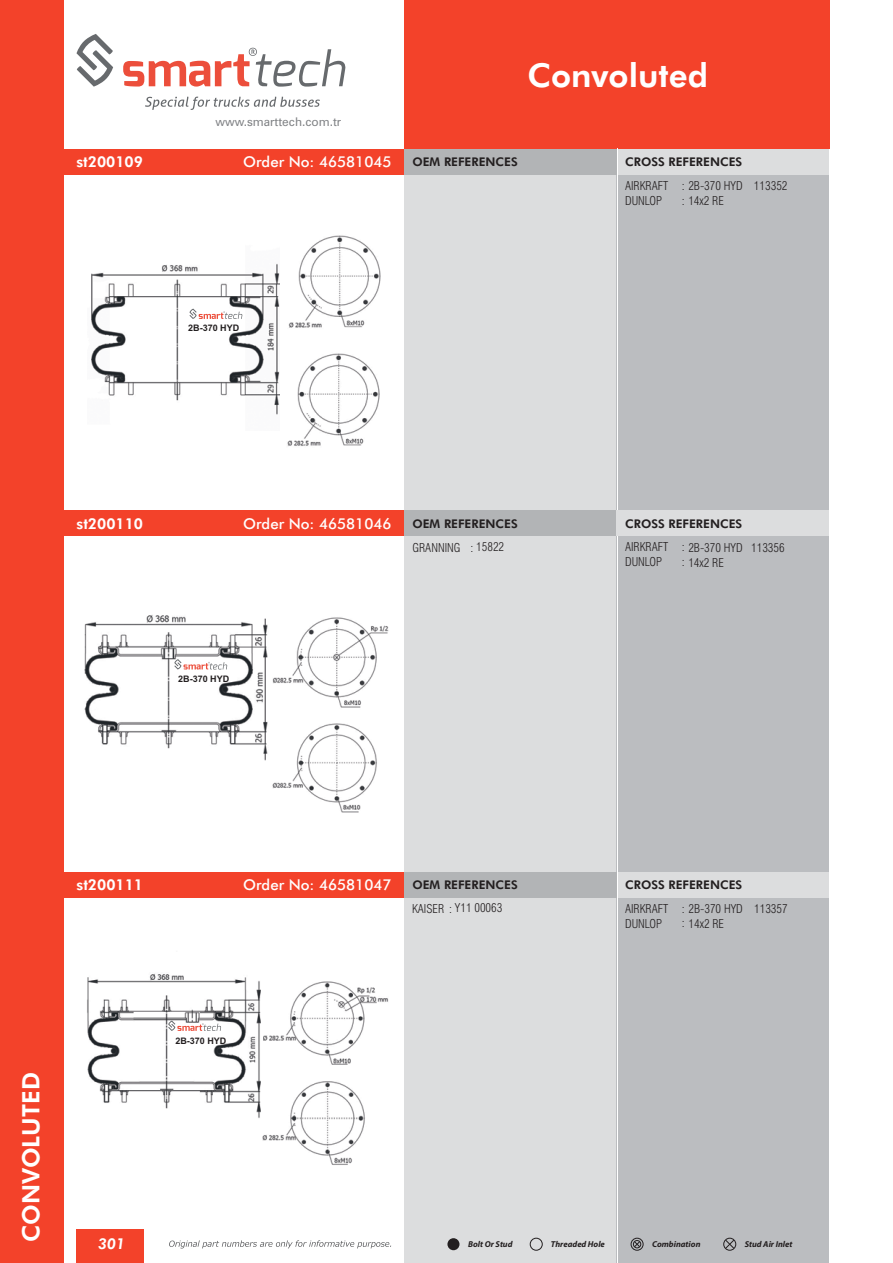
<style>
.page{position:relative;width:893px;height:1263px;background:#fff}
.page>*{position:absolute;margin:0;border:0;box-sizing:border-box;transform-origin:0 0}
.t1{font:800 33px "Futura BT";color:#fff}
.t2{font:800 24px "Futura BT";color:#fff}
.t3{font:500 15px "Futura BT";color:#fff}
.t4{font:800 15px "Futura BT";color:#fff}
.t5{font:italic 800 15px "Futura BT";color:#fff}
.t6{font:300 condensed 12px/15px "Swiss 721 BT";color:#231f20}
.t7{font:800 12px "Futura BT";color:#231f20}
.t8{font:12px "Zurich BT";color:#808285}
.t9{font:700 9px "Arial";color:#231f20}
.t10{font:italic 700 8.55px "Myriad Pro";color:#231f20}
.s1{font-family:"Zurich BT"}
</style>
<div class="page">
<div style="left:404px;top:164px;width:212px;height:1099px;background:#dcddde"></div>
<div style="left:404px;top:0;width:425px;height:149px;background:#f3422a"></div>
<div style="left:616px;top:164px;width:213px;height:1099px;background:#bbbdc0"></div>
<div style="left:64px;top:149px;width:340px;height:25px;background:#f3422a"></div>
<div style="left:616px;top:149px;width:213px;height:25px;background:#dcddde"></div>
<div style="left:404px;top:149px;width:212px;height:25px;background:#b2b4b6"></div>
<div style="left:447px;top:1238px;width:12px;height:12px;background:#231f20;border-radius:50%"></div>
<div style="left:530px;top:1238px;width:12px;height:13px;border:1px solid #231f20;border-radius:50%"></div>
<div style="left:631px;top:1238px;width:12px;height:13px;border:1px solid #231f20;border-radius:50%"></div>
<div style="left:633px;top:1240px;width:8px;height:8px;border:1px solid #231f20;border-radius:50%"></div>
<svg style="left:634px;top:1241px;width:6px;height:7px"></svg>
<div style="left:723px;top:1238px;width:13px;height:13px;border:1px solid #231f20;border-radius:50%"></div>
<svg style="left:725px;top:1239px;width:10px;height:10px"></svg>
<svg style="left:169px;top:1240px;width:222px;height:8px"></svg>
<div style="left:76px;top:1230px;width:68px;height:33px;background:#f3422a"></div>
<img style="left:91px;top:263px;width:188px;height:152px">
<img style="left:288px;top:235px;width:93px;height:93px">
<img style="left:287px;top:353px;width:93px;height:93px">
<img style="left:263px;top:981px;width:125px;height:84px">
<img style="left:262px;top:1081px;width:103px;height:84px">
<img style="left:87px;top:973px;width:174px;height:145px">
<div style="left:64px;top:510px;width:340px;height:26px;background:#f3422a"></div>
<div style="left:404px;top:510px;width:212px;height:26px;background:#b2b4b6"></div>
<div style="left:64px;top:872px;width:340px;height:26px;background:#f3422a"></div>
<div style="left:616px;top:872px;width:213px;height:26px;background:#dcddde"></div>
<div style="left:404px;top:872px;width:212px;height:26px;background:#b2b4b6"></div>
<hr style="left:616px;top:149px;width:1px;height:1114px;background:#fff">
<div style="left:616px;top:510px;width:213px;height:26px;background:#dcddde"></div>
<img style="left:84px;top:615px;width:184px;height:146px">
<img style="left:272px;top:617px;width:117px;height:91px">
<img style="left:272px;top:723px;width:105px;height:90px">
<div style="left:0;top:0;width:64px;height:1263px;background:#f3422a"></div>
<svg style="left:76px;top:34px;width:37px;height:53px"></svg>
<svg style="left:145px;top:97px;width:175px;height:13px"></svg>
<svg style="left:123px;top:48px;width:223px;height:39px"></svg>
<svg style="left:189px;top:309px;width:53px;height:10px"></svg>
<svg style="left:174px;top:659px;width:53px;height:11px"></svg>
<svg style="left:168px;top:1021px;width:53px;height:10px"></svg>
<p class="t8" style="left:215px;top:115px;width:127px">www.smarttech.com.tr</p>
<h1 class="t1" style="left:527px;top:64px;width:182px">Convoluted</h1>
<p class="t4" style="left:76px;top:157px;width:68px">st200109</p>
<p class="t3" style="left:243px;top:153px;width:150px">Order No: 46581045</p>
<p class="t7" style="left:412px;top:157px;width:107px">OEM REFERENCES</p>
<p class="t7" style="left:625px;top:157px;width:119px">CROSS REFERENCES</p>
<p class="t9" style="left:188px;top:324px;width:53px">2B-370 HYD</p>
<p class="t4" style="left:76px;top:518px;width:68px">st200110</p>
<p class="t3" style="left:243px;top:515px;width:150px">Order No: 46581046</p>
<p class="t7" style="left:412px;top:519px;width:107px">OEM REFERENCES</p>
<p class="t6" style="left:413px;top:541px;width:93px">GRANNING <span class="s1">:</span> 15822</p>
<p class="t9" style="left:178px;top:675px;width:53px">2B-370 HYD</p>
<p class="t6" style="left:625px;top:179px;width:45px">AIRKRAFT<br>DUNLOP</p>
<p class="t6" style="left:682px;top:179px;width:107px"><span class="s1">:</span> 2B-370 HYD 113352</p>
<p class="t6" style="left:682px;top:194px;width:44px"><span class="s1">:</span> 14x2 RE</p>
<p class="t7" style="left:625px;top:519px;width:119px">CROSS REFERENCES</p>
<p class="t6" style="left:682px;top:541px;width:104px"><span class="s1">:</span> 2B-370 HYD 113356</p>
<p class="t6" style="left:625px;top:541px;width:45px">AIRKRAFT<br>DUNLOP</p>
<p class="t6" style="left:682px;top:556px;width:44px"><span class="s1">:</span> 14x2 RE</p>
<p class="t4" style="left:76px;top:880px;width:68px">st200111</p>
<p class="t3" style="left:243px;top:876px;width:150px">Order No: 46581047</p>
<p class="t7" style="left:412px;top:881px;width:107px">OEM REFERENCES</p>
<p class="t7" style="left:625px;top:881px;width:119px">CROSS REFERENCES</p>
<p class="t6" style="left:682px;top:902px;width:108px"><span class="s1">:</span> 2B-370 HYD 113357</p>
<p class="t6" style="left:412px;top:902px;width:92px">KAISER <span class="s1">:</span> Y11 00063</p>
<p class="t6" style="left:625px;top:902px;width:45px">AIRKRAFT<br>DUNLOP</p>
<p class="t6" style="left:682px;top:917px;width:44px"><span class="s1">:</span> 14x2 RE</p>
<h2 class="t2" style="left:22px;top:1242px;width:171px;rotate:-90deg">CONVOLUTED</h2>
<p class="t9" style="left:175px;top:1037px;width:53px">2B-370 HYD</p>
<p class="t5" style="left:98px;top:1235px;width:28px">301</p>
<p class="t10" style="left:468px;top:1239px;width:46px">Bolt Or Stud</p>
<p class="t10" style="left:551px;top:1239px;width:55px">Threaded Hole</p>
<p class="t10" style="left:652px;top:1239px;width:50px">Combination</p>
<p class="t10" style="left:745px;top:1239px;width:49px">Stud Air Inlet</p>
</div>
